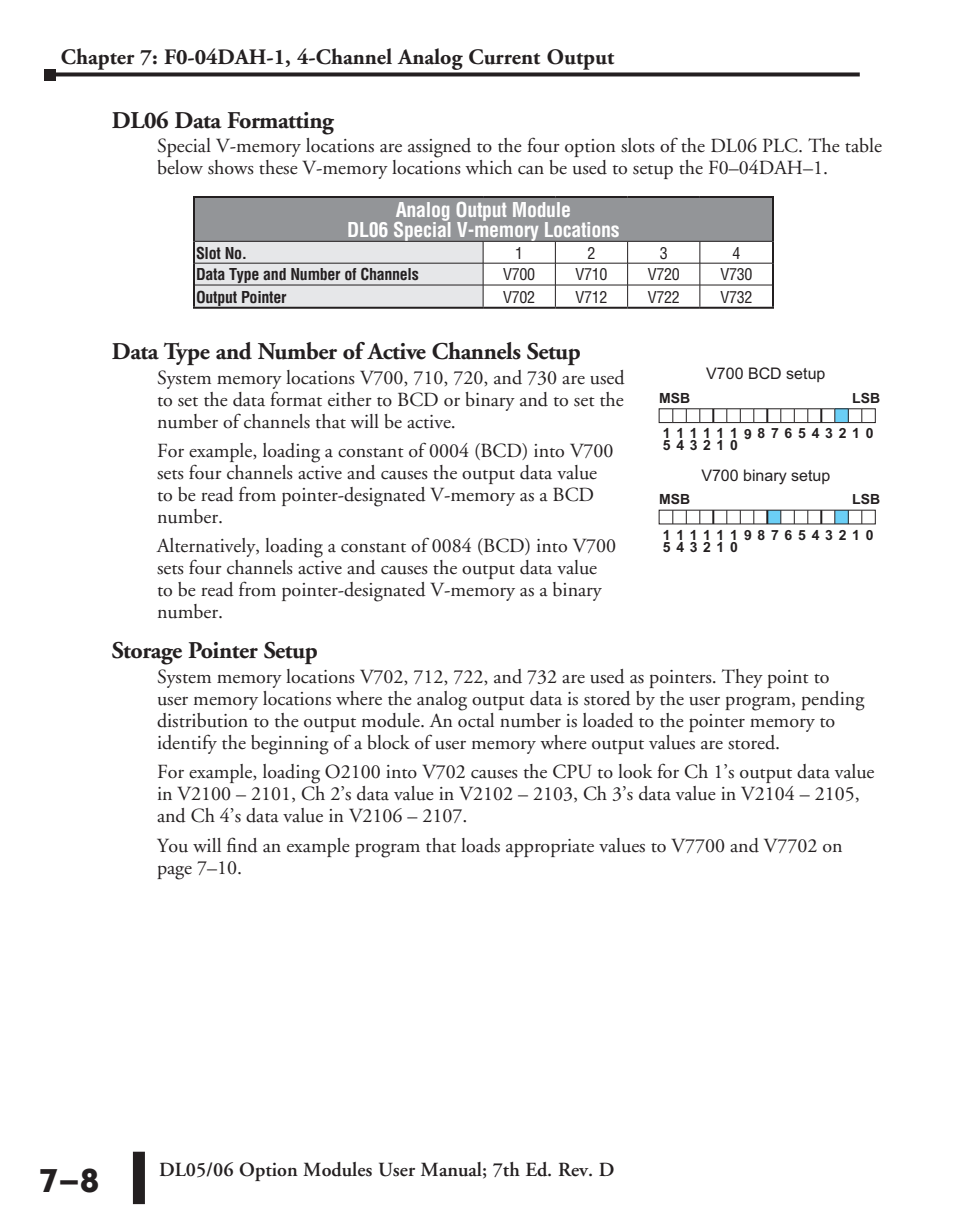
<style>
.page{position:relative;width:972px;height:1224px;background:#fff}
.page>*{position:absolute;margin:0;border:0;box-sizing:border-box;transform-origin:0 0}
.t1{font:700 40px "Bailey Sans ITC";color:#231f20}
.Subhead{font:700 24px "Adobe Garamond";letter-spacing:-.02em;color:#231f20}
.t2{font:700 22px "Adobe Garamond";color:#231f20}
.Body{font:20px/22px "Adobe Garamond";color:#231f20}
.Table_Titles{font:700 condensed 20px/20px "Helvetica";letter-spacing:-.02em;color:#fff;text-align:center}
.t3{font:600 20px "Adobe Garamond";color:#231f20}
.Table_Body{font:700 condensed 16px "Helvetica";letter-spacing:-.02em;color:#231f20}
.Table_Body-2{font:condensed 16px "Helvetica";letter-spacing:-.02em;color:#231f20}
.t4{font:16px "Arial";color:#231f20}
.t5{font:700 14px/12px "Arial";letter-spacing:.41em;color:#231f20}
</style>
<div class="page">
<svg style="left:56px;top:72px;width:804px;height:4px;background:#3d393a"></svg>
<div style="left:133px;top:1152px;width:12px;height:52px;background:#231f20"></div>
<div style="left:44px;top:69px;width:12px;height:11px;background:#231f20"></div>
<div style="left:194px;top:197px;width:579px;height:44px;background:#939598"></div>
<hr style="left:193px;top:196px;width:290px;height:2px;background:#231f20">
<hr style="left:193px;top:198px;width:2px;height:43px;background:#231f20">
<hr style="left:483px;top:196px;width:72px;height:2px;background:#231f20">
<hr style="left:555px;top:196px;width:73px;height:2px;background:#231f20">
<hr style="left:628px;top:196px;width:72px;height:2px;background:#231f20">
<hr style="left:700px;top:196px;width:74px;height:2px;background:#231f20">
<hr style="left:772px;top:198px;width:2px;height:43px;background:#231f20">
<hr style="left:193px;top:241px;width:2px;height:22px;background:#231f20">
<hr style="left:772px;top:241px;width:2px;height:22px;background:#231f20">
<hr style="left:193px;top:263px;width:2px;height:22px;background:#231f20">
<hr style="left:772px;top:263px;width:2px;height:22px;background:#231f20">
<hr style="left:193px;top:285px;width:2px;height:22px;background:#231f20">
<hr style="left:772px;top:285px;width:2px;height:22px;background:#231f20">
<hr style="left:193px;top:307px;width:290px;height:2px;background:#231f20">
<hr style="left:483px;top:307px;width:72px;height:2px;background:#231f20">
<hr style="left:555px;top:307px;width:73px;height:2px;background:#231f20">
<hr style="left:628px;top:307px;width:72px;height:2px;background:#231f20">
<hr style="left:700px;top:307px;width:74px;height:2px;background:#231f20">
<svg style="left:194px;top:241px;width:579px;height:67px"></svg>
<div style="left:835px;top:510px;width:14px;height:14px;background:#6bcff6"></div>
<div style="left:767px;top:510px;width:14px;height:14px;background:#6bcff6"></div>
<svg style="left:672px;top:510px;width:1px;height:14px"></svg>
<svg style="left:848px;top:510px;width:1px;height:14px"></svg>
<svg style="left:834px;top:510px;width:1px;height:14px"></svg>
<svg style="left:820px;top:510px;width:2px;height:14px"></svg>
<svg style="left:794px;top:510px;width:1px;height:14px"></svg>
<svg style="left:807px;top:510px;width:1px;height:14px"></svg>
<svg style="left:780px;top:510px;width:1px;height:14px"></svg>
<svg style="left:766px;top:510px;width:2px;height:14px"></svg>
<svg style="left:753px;top:510px;width:1px;height:14px"></svg>
<svg style="left:740px;top:510px;width:1px;height:14px"></svg>
<svg style="left:726px;top:510px;width:1px;height:14px"></svg>
<svg style="left:712px;top:510px;width:2px;height:14px"></svg>
<svg style="left:699px;top:510px;width:1px;height:14px"></svg>
<svg style="left:686px;top:510px;width:1px;height:14px"></svg>
<svg style="left:861px;top:510px;width:1px;height:14px"></svg>
<div style="left:835px;top:409px;width:13px;height:13px;background:#6bcff6"></div>
<div style="left:659px;top:408px;width:217px;height:15px;border:1px solid #231f20"></div>
<svg style="left:672px;top:409px;width:1px;height:14px"></svg>
<svg style="left:848px;top:409px;width:1px;height:14px"></svg>
<svg style="left:834px;top:409px;width:1px;height:14px"></svg>
<svg style="left:820px;top:409px;width:2px;height:14px"></svg>
<svg style="left:794px;top:409px;width:1px;height:14px"></svg>
<svg style="left:807px;top:409px;width:1px;height:14px"></svg>
<svg style="left:780px;top:409px;width:1px;height:14px"></svg>
<svg style="left:766px;top:409px;width:2px;height:14px"></svg>
<svg style="left:753px;top:409px;width:1px;height:14px"></svg>
<svg style="left:740px;top:409px;width:1px;height:14px"></svg>
<svg style="left:726px;top:409px;width:1px;height:14px"></svg>
<svg style="left:712px;top:409px;width:2px;height:14px"></svg>
<svg style="left:699px;top:409px;width:1px;height:14px"></svg>
<svg style="left:686px;top:409px;width:1px;height:14px"></svg>
<svg style="left:861px;top:409px;width:1px;height:14px"></svg>
<p class="t2" style="left:61px;top:45px;width:555px">Chapter 7: F0-04DAH-1, 4-Channel Analog Current Output</p>
<p class="Subhead" style="left:112px;top:107px;width:223px">DL06 Data Formatting</p>
<p class="Body" style="left:157px;top:136px;width:727px">Special V-memory locations are assigned to the four option slots of the DL06 PLC. The table below shows these V-memory locations which can be used to setup the F0–04DAH–1.</p>
<p class="Table_Titles" style="left:347px;top:200px;width:274px">Analog Output Module<br>DL06 Special V-memory Locations</p>
<p class="Table_Body" style="left:196px;top:243px;width:53px">Slot No.</p>
<p class="Table_Body-2" style="left:515px;top:243px;width:9px">1</p>
<p class="Table_Body-2" style="left:588px;top:243px;width:9px">2</p>
<p class="Table_Body-2" style="left:660px;top:243px;width:9px">3</p>
<p class="Table_Body-2" style="left:732px;top:243px;width:9px">4</p>
<p class="Table_Body" style="left:196px;top:265px;width:224px">Data Type and Number of Channels</p>
<p class="Table_Body-2" style="left:503px;top:265px;width:34px">V700</p>
<p class="Table_Body-2" style="left:575px;top:265px;width:34px">V710</p>
<p class="Table_Body-2" style="left:648px;top:265px;width:34px">V720</p>
<p class="Table_Body-2" style="left:720px;top:265px;width:34px">V730</p>
<p class="Table_Body" style="left:196px;top:287px;width:92px">Output Pointer</p>
<p class="Table_Body-2" style="left:503px;top:287px;width:34px">V702</p>
<p class="Table_Body-2" style="left:575px;top:287px;width:34px">V712</p>
<p class="Table_Body-2" style="left:648px;top:287px;width:34px">V722</p>
<p class="Table_Body-2" style="left:720px;top:287px;width:34px">V732</p>
<p class="Subhead" style="left:112px;top:338px;width:471px">Data Type and Number of Active Channels Setup</p>
<p class="Body" style="left:157px;top:367px;width:469px;text-align:justify">System memory locations V700, 710, 720, and 730 are used to set the data format either to BCD or binary and to set the number of channels that will be active.</p>
<p class="Body" style="left:157px;top:440px;width:458px">For example, loading a constant of 0004 (BCD) into V700 sets four channels active and causes the output data value to be read from pointer-designated V-memory as a BCD number.</p>
<p class="Body" style="left:157px;top:535px;width:461px">Alternatively, loading a constant of 0084 (BCD) into V700 sets four channels active and causes the output data value to be read from pointer-designated V-memory as a binary number.</p>
<p class="Subhead" style="left:112px;top:638px;width:207px">Storage Pointer Setup</p>
<p class="Body" style="left:157px;top:666px;width:709px">System memory locations V702, 712, 722, and 732 are used as pointers. They point to user memory locations where the analog output data is stored by the user program, pending distribution to the output module. An octal number is loaded to the pointer memory to identify the beginning of a block of user memory where output values are stored.</p>
<p class="Body" style="left:157px;top:762px;width:719px">For example, loading O2100 into V702 causes the CPU to look for Ch 1’s output data value in V2100 – 2101, Ch 2’s data value in V2102 – 2103, Ch 3’s data value in V2104 – 2105, and Ch 4’s data value in V2106 – 2107.</p>
<p class="Body" style="left:157px;top:835px;width:687px">You will find an example program that loads appropriate values to V7700 and V7702 on page 7–10.</p>
<p class="t4" style="left:706px;top:363px;width:121px">V700 BCD setup</p>
<p class="t5" style="left:659px;top:392px;width:33px">MSB</p>
<p class="t5" style="left:852px;top:392px;width:30px">LSB</p>
<p class="t5" style="left:663px;top:428px;width:212px">1 1 1 1 1 1987654321 0<br>5 4 3 2 1 0</p>
<p class="t4" style="left:701px;top:465px;width:130px">V700 binary setup</p>
<p class="t5" style="left:659px;top:494px;width:33px">MSB</p>
<p class="t5" style="left:852px;top:494px;width:30px">LSB</p>
<p class="t5" style="left:663px;top:529px;width:212px">1 1 1 1 1 1987654321 0<br>5 4 3 2 1 0</p>
<h1 class="t1" style="left:39px;top:1158px;width:63px">7–8</h1>
<p class="t3" style="left:159px;top:1158px;width:457px">DL05/06 Option Modules User Manual; 7th Ed. Rev. D</p>
</div>
